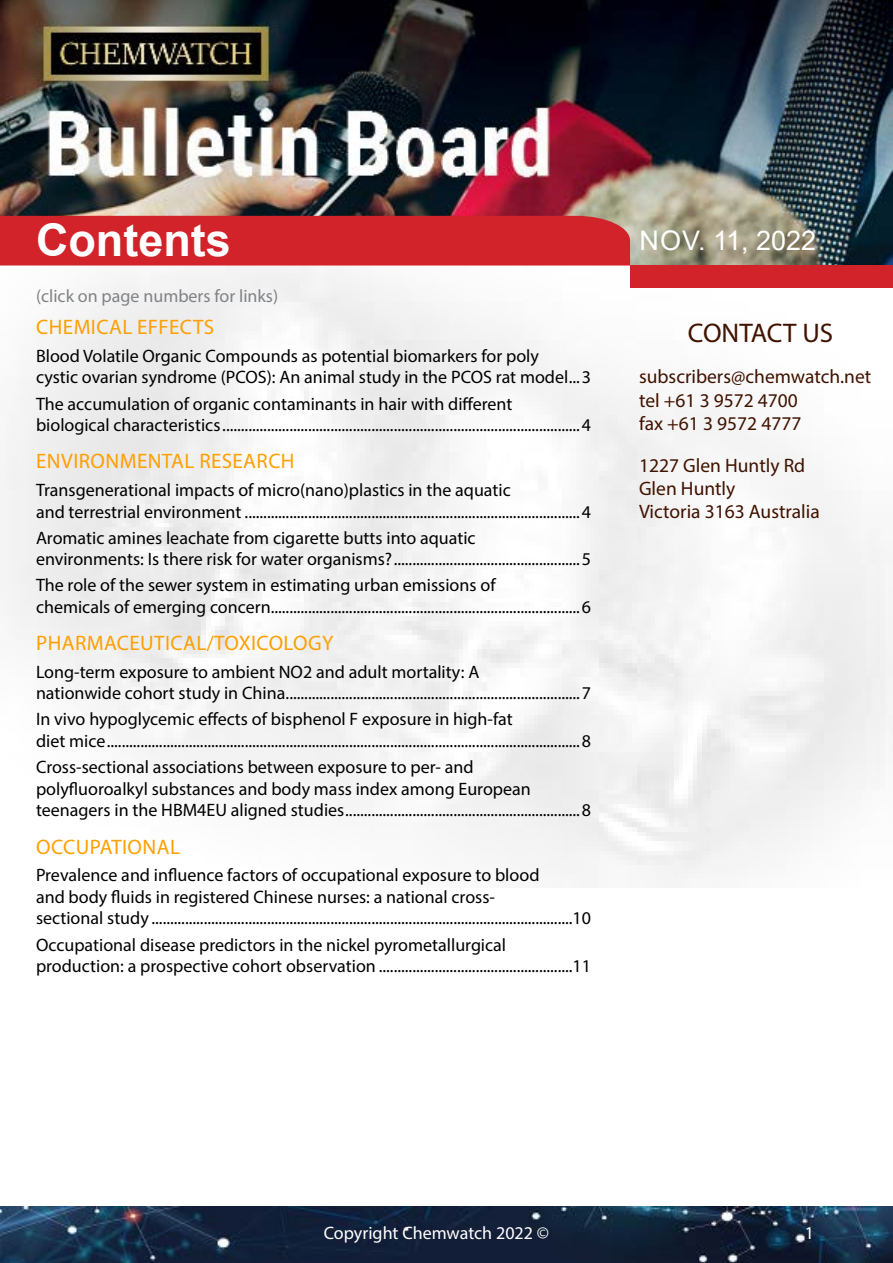
<style>
.page{position:relative;width:893px;height:1263px;background:#fff}
.page>*{position:absolute;margin:0;border:0;box-sizing:border-box;transform-origin:0 0}
.t1{font:700 45px "Arial";color:#fff}
.t2{font:27px "Arial";color:#fff}
.t3{font:27px "Myriad Pro";color:#401200}
.t4{font:21px "Myriad Pro";letter-spacing:.02em;color:#ff9f00}
.t5{font:19.5px/23.4px "Myriad Pro";color:#401200}
.t6{font:18px/21.6px "Myriad Pro";color:#000}
.t7{font:18px "Myriad Pro";color:#808285}
.t8{font:18px "Myriad Pro";color:#fff}
</style>
<div class="page">
<img style="left:0;top:0;width:893px;height:887px">
<div style="left:630px;top:265px;width:263px;height:23px;background:#d2232a"></div>
<div style="left:0;top:216px;width:630px;height:50px;background:#d2232a"></div>
<img style="left:0;top:1207px;width:893px;height:56px">
<h1 class="t1" style="left:36px;top:209px;width:196px">Contents</h1>
<h2 class="t2" style="left:640px;top:221px;width:178px">Nov. 11, 2022</h2>
<p class="t7" style="left:36px;top:284px;width:244px">(click on page numbers for links)</p>
<p class="t4" style="left:36px;top:314px;width:180px">CHEMICAL EFFECTS</p>
<p class="t6" style="left:36px;top:345px;width:556px">Blood Volatile Organic Compounds as potential biomarkers for poly<br>cystic ovarian syndrome (PCOS): An animal study in the PCOS rat model...3</p>
<p class="t6" style="left:36px;top:392px;width:556px">The accumulation of organic contaminants in hair with different<br>biological characteristics................................................................................................4</p>
<p class="t4" style="left:36px;top:448px;width:260px">ENVIRONMENTAL RESEARCH</p>
<p class="t6" style="left:36px;top:479px;width:556px">Transgenerational impacts of micro(nano)plastics in the aquatic<br>and terrestrial environment ..........................................................................................4</p>
<p class="t6" style="left:36px;top:526px;width:556px">Aromatic amines leachate from cigarette butts into aquatic<br>environments: Is there risk for water organisms?..................................................5</p>
<p class="t6" style="left:36px;top:574px;width:556px">The role of the sewer system in estimating urban emissions of<br>chemicals of emerging concern...................................................................................6</p>
<p class="t4" style="left:36px;top:630px;width:299px">PHARMACEUTICAL/TOXICOLOGY</p>
<p class="t6" style="left:36px;top:661px;width:556px">Long-term exposure to ambient NO2 and adult mortality: A<br>nationwide cohort study in China...............................................................................7</p>
<p class="t6" style="left:36px;top:708px;width:556px">In vivo hypoglycemic effects of bisphenol F exposure in high-fat<br>diet mice...............................................................................................................................8</p>
<p class="t6" style="left:36px;top:756px;width:556px">Cross-sectional associations between exposure to per- and<br>polyfluoroalkyl substances and body mass index among European teenagers in the HBM4EU aligned studies...............................................................8</p>
<p class="t4" style="left:36px;top:834px;width:145px">OCCUPATIONAL</p>
<p class="t6" style="left:36px;top:864px;width:557px">Prevalence and influence factors of occupational exposure to blood<br>and body fluids in registered Chinese nurses: a national cross-<br>sectional study .................................................................................................................10</p>
<p class="t6" style="left:36px;top:933px;width:556px">Occupational disease predictors in the nickel pyrometallurgical production: a prospective cohort observation ....................................................11</p>
<h2 class="t3" style="left:688px;top:316px;width:147px">CONTACT US</h2>
<p class="t5" style="left:639px;top:365px;width:234px">subscribers@chemwatch.net tel +61 3 9572 4700<br>fax +61 3 9572 4777</p>
<p class="t5" style="left:639px;top:453px;width:182px">1227 Glen Huntly Rd<br>Glen Huntly<br>Victoria 3163 Australia</p>
<p class="t8" style="left:324px;top:1222px;width:227px">Copyright Chemwatch 2022 ©</p>
<p class="t8" style="left:805px;top:1222px;width:11px">1</p>
</div>
